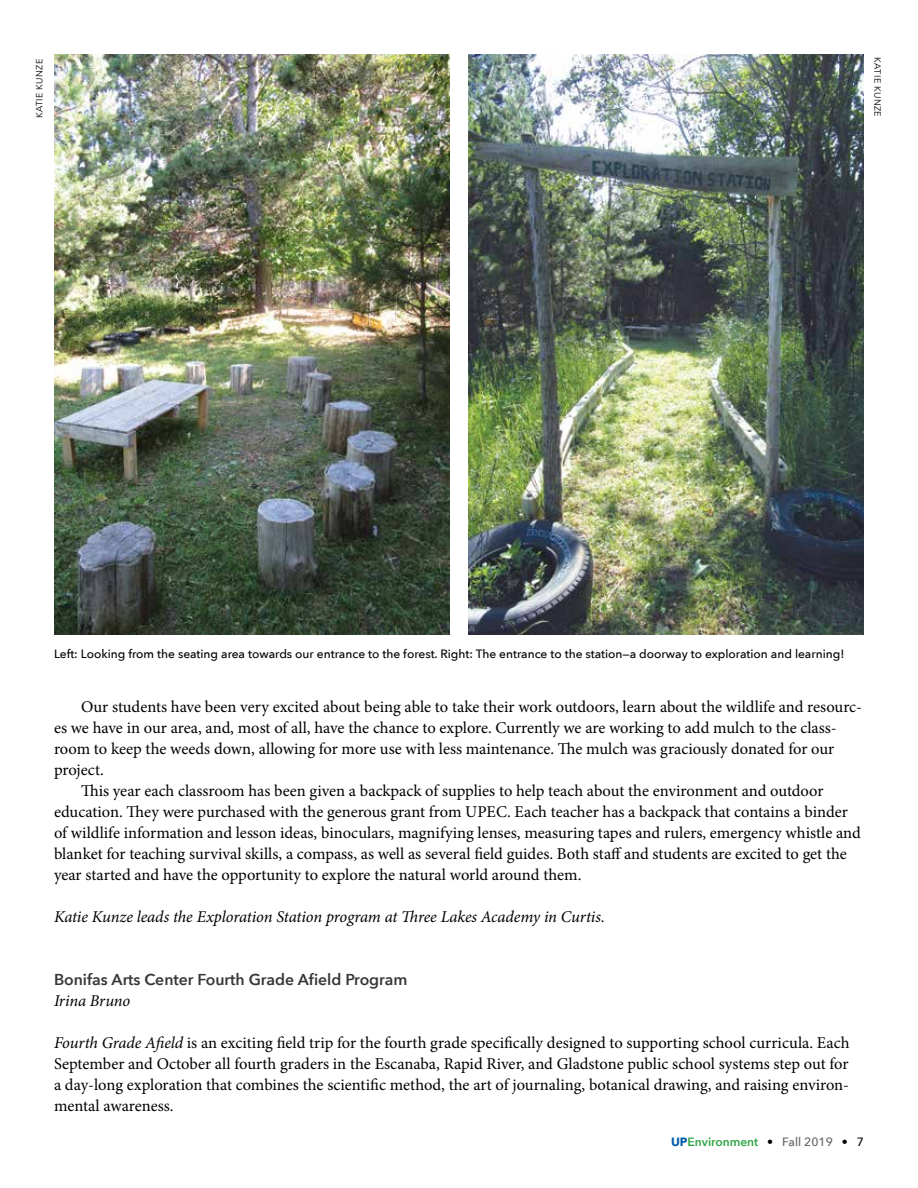
<style>
.page{position:relative;width:918px;height:1188px;background:#fff}
.page>*{position:absolute;margin:0;border:0;box-sizing:border-box;transform-origin:0 0}
.t1{font:16.5px/21px "Minion Pro";letter-spacing:-.005em;color:#000;text-align:justify}
.t2{font:italic 16.5px "Minion Pro";letter-spacing:-.01em;color:#000}
.t3{font:600 15.75px "Avenir Next";color:#373737}
.t4{font:500 12px "Avenir Next";color:#000}
.t5{font:600 12px "Avenir Next";color:#2da343}
.t6{font:9px "Avenir Next";letter-spacing:.04em;color:#000}
.s1{font-style:italic}
.s2{font-weight:700;color:#005ca9}
.s3{font-weight:500;color:#000}
.s4{font-weight:500;color:#636466}
</style>
<div class="page">
<img style="left:54px;top:54px;width:396px;height:580px">
<img style="left:468px;top:54px;width:396px;height:580px">
<p class="t6" style="left:32px;top:118px;width:60px;rotate:-90deg">KATIE KUNZE</p>
<p class="t6" style="left:885px;top:57px;width:60px;rotate:90deg">KATIE KUNZE</p>
<p class="t4" style="left:54px;top:643px;width:792px">Left: Looking from the seating area towards our entrance to the forest. Right: The entrance to the station—a doorway to exploration and learning!</p>
<p class="t1" style="left:81px;top:696px;width:783px">Our students have been very excited about being able to take their work outdoors, learn about the wildlife and resourc-</p>
<p class="t1" style="left:54px;top:717px;width:784px">es we have in our area, and, most of all, have the chance to explore. Currently we are working to add mulch to the class-</p>
<p class="t1" style="left:54px;top:738px;width:782px">room to keep the weeds down, allowing for more use with less maintenance. The mulch was graciously donated for our</p>
<p class="t1" style="left:54px;top:759px;width:51px">project.</p>
<p class="t1" style="left:81px;top:780px;width:744px">This year each classroom has been given a backpack of supplies to help teach about the environment and outdoor</p>
<p class="t1" style="left:54px;top:801px;width:795px">education. They were purchased with the generous grant from UPEC. Each teacher has a backpack that contains a binder</p>
<p class="t1" style="left:54px;top:822px;width:808px">of wildlife information and lesson ideas, binoculars, magnifying lenses, measuring tapes and rulers, emergency whistle and</p>
<p class="t1" style="left:54px;top:843px;width:794px">blanket for teaching survival skills, a compass, as well as several field guides. Both staff and students are excited to get the</p>
<p class="t1" style="left:54px;top:864px;width:529px">year started and have the opportunity to explore the natural world around them.</p>
<p class="t2" style="left:54px;top:905px;width:552px">Katie Kunze leads the Exploration Station program at Three Lakes Academy in Curtis.</p>
<p class="t3" style="left:54px;top:966px;width:355px">Bonifas Arts Center Fourth Grade Afield Program</p>
<p class="t2" style="left:54px;top:989px;width:78px">Irina Bruno</p>
<p class="t1" style="left:54px;top:1032px;width:797px"><span class="s1">Fourth Grade Afield</span> is an exciting field trip for the fourth grade specifically designed to supporting school curricula. Each September and October all fourth graders in the Escanaba, Rapid River, and Gladstone public school systems step out for a day-long exploration that combines the scientific method, the art of journaling, botanical drawing, and raising environ&shy;mental awareness.</p>
<p class="t5" style="left:671px;top:1132px;width:194px"><span class="s2">UP</span>Environment <span class="s3">•</span> <span class="s4">Fall 2019</span> <span class="s3">• 7</span></p>
</div>
